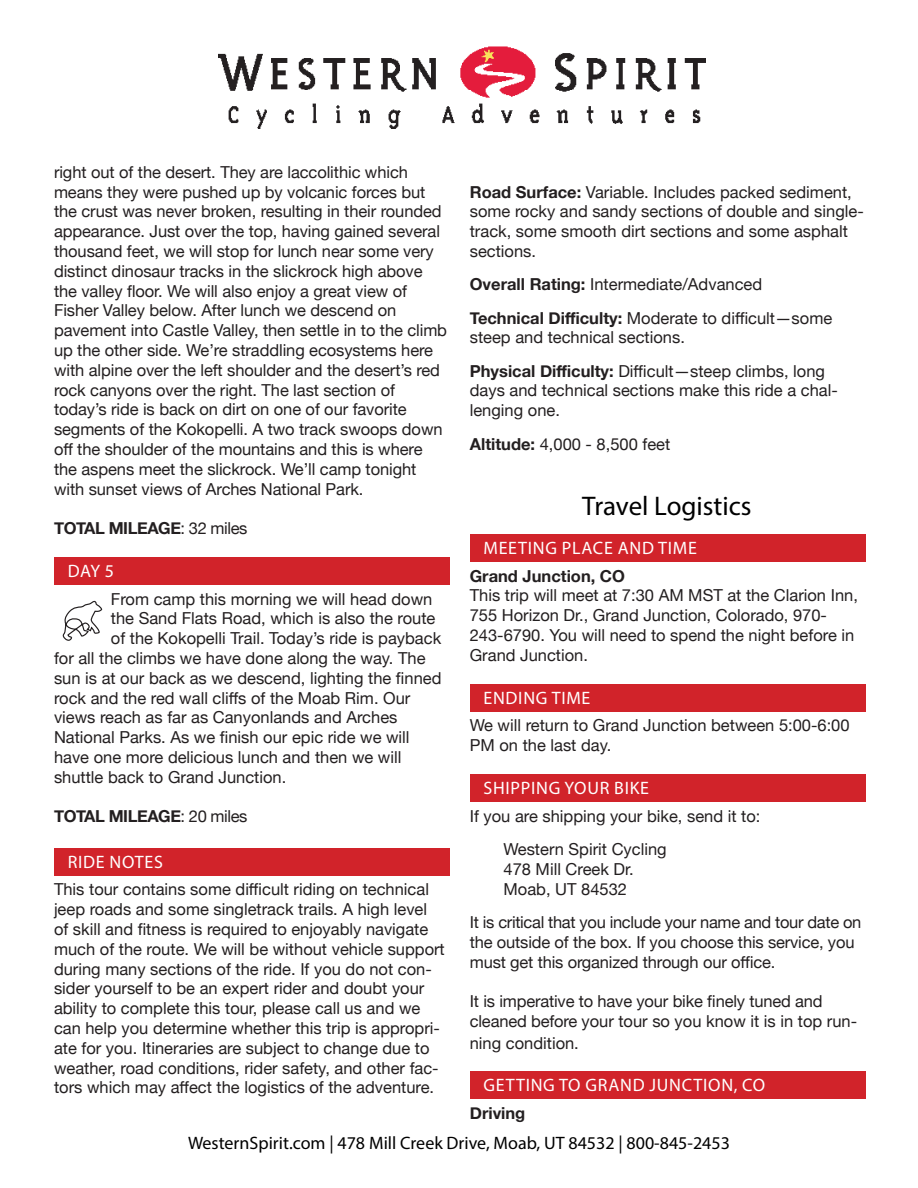
<style>
.page{position:relative;width:918px;height:1188px;background:#fff}
.page>*{position:absolute;margin:0;border:0;box-sizing:border-box;transform-origin:0 0}
.t1{font:27px "Myriad Pro";color:#000}
.t2{font:18px "Myriad Pro";letter-spacing:.04em;color:#fff}
.t3{font:18px "Myriad Pro";color:#000}
.t4{font:16.5px/19.8px "Helvetica Neue";color:#231f20}
.t5{font:700 16.5px "Helvetica Neue";letter-spacing:-.025em;color:#231f20}
.t6{font:700 16.5px "Helvetica Neue";color:#231f20}
.s1{font-weight:400}
.s2{font-weight:700}
</style>
<div class="page">
<img style="left:218px;top:46px;width:487px;height:82px">
<div style="left:54px;top:557px;width:395px;height:28px;background:#d1232a"></div>
<svg style="left:62px;top:600px;width:41px;height:40px"></svg>
<div style="left:54px;top:848px;width:395px;height:28px;background:#d1232a"></div>
<div style="left:470px;top:534px;width:395px;height:28px;background:#d1232a"></div>
<div style="left:470px;top:684px;width:395px;height:28px;background:#d1232a"></div>
<div style="left:470px;top:774px;width:395px;height:28px;background:#d1232a"></div>
<div style="left:470px;top:1072px;width:395px;height:27px;background:#d1232a"></div>
<p class="t4" style="left:54px;top:163px;width:395px">right out of the desert. They are laccolithic which means they were pushed up by volcanic forces but the crust was never broken, resulting in their rounded appearance. Just over the top, having gained several thousand feet, we will stop for lunch near some very distinct dinosaur tracks in the slickrock high above the valley floor. We will also enjoy a great view of Fisher Valley below. After lunch we descend on pavement into Castle Valley, then settle in to the climb up the other side. We’re straddling ecosystems here with alpine over the left shoulder and the desert’s red rock canyons over the right. The last section of today’s ride is back on dirt on one of our favorite segments of the Kokopelli. A two track swoops down off the shoulder of the mountains and this is where the aspens meet the slickrock. We’ll camp tonight with sunset views of Arches National Park.</p>
<p class="t5" style="left:54px;top:515px;width:195px">TOTAL MILEAGE<span class="s1">: 32 miles</span></p>
<p class="t2" style="left:68px;top:560px;width:48px">DAY 5</p>
<p class="t4" style="left:111px;top:590px;width:323px">From camp this morning we will head down</p>
<p class="t4" style="left:111px;top:610px;width:326px">the Sand Flats Road, which is also the route</p>
<p class="t4" style="left:111px;top:629px;width:332px">of the Kokopelli Trail. Today’s ride is payback</p>
<p class="t4" style="left:54px;top:649px;width:373px">for all the climbs we have done along the way. The</p>
<p class="t4" style="left:54px;top:669px;width:389px">sun is at our back as we descend, lighting the finned</p>
<p class="t4" style="left:54px;top:689px;width:358px">rock and the red wall cliffs of the Moab Rim. Our</p>
<p class="t4" style="left:54px;top:709px;width:345px">views reach as far as Canyonlands and Arches</p>
<p class="t4" style="left:54px;top:728px;width:357px">National Parks. As we finish our epic ride we will</p>
<p class="t4" style="left:54px;top:748px;width:349px">have one more delicious lunch and then we will</p>
<p class="t4" style="left:54px;top:768px;width:234px">shuttle back to Grand Junction.</p>
<p class="t5" style="left:54px;top:804px;width:195px">TOTAL MILEAGE<span class="s1">: 20 miles</span></p>
<p class="t2" style="left:68px;top:851px;width:97px">RIDE NOTES</p>
<p class="t4" style="left:54px;top:881px;width:392px">This tour contains some difficult riding on technical jeep roads and some singletrack trails. A high level of skill and fitness is required to enjoyably navigate much of the route. We will be without vehicle support during many sections of the ride. If you do not con&shy;sider yourself to be an expert rider and doubt your ability to complete this tour, please call us and we can help you determine whether this trip is appropri&shy;ate for you. Itineraries are subject to change due to weather, road conditions, rider safety, and other fac&shy;tors which may affect the logistics of the adventure.</p>
<p class="t4" style="left:470px;top:183px;width:395px"><span class="s2">Road Surface:</span> Variable. Includes packed sediment, some rocky and sandy sections of double and single&shy;track, some smooth dirt sections and some asphalt sections.</p>
<p class="t4" style="left:470px;top:275px;width:294px"><span class="s2">Overall Rating:</span> Intermediate/Advanced</p>
<p class="t4" style="left:470px;top:309px;width:364px"><span class="s2">Technical Difficulty:</span> Moderate to difficult—some steep and technical sections.</p>
<p class="t4" style="left:470px;top:362px;width:369px"><span class="s2">Physical Difficulty:</span> Difficult—steep climbs, long days and technical sections make this ride a chal&shy;lenging one.</p>
<p class="t4" style="left:470px;top:435px;width:202px"><span class="s2">Altitude:</span> 4,000 - 8,500 feet</p>
<p class="t1" style="left:582px;top:489px;width:171px">Travel Logistics</p>
<p class="t2" style="left:483px;top:537px;width:215px">MEETING PLACE AND TIME</p>
<p class="t6" style="left:470px;top:563px;width:157px">Grand Junction, CO</p>
<p class="t4" style="left:470px;top:587px;width:390px">This trip will meet at 7:30 AM MST at the Clarion Inn, 755 Horizon Dr., Grand Junction, Colorado, 970- 243-6790. You will need to spend the night before in Grand Junction.</p>
<p class="t2" style="left:483px;top:687px;width:108px">ENDING TIME</p>
<p class="t4" style="left:470px;top:717px;width:381px">We will return to Grand Junction between 5:00-6:00<br>PM on the last day.</p>
<p class="t2" style="left:483px;top:777px;width:167px">SHIPPING YOUR BIKE</p>
<p class="t4" style="left:470px;top:807px;width:292px">If you are shipping your bike, send it to:</p>
<p class="t4" style="left:504px;top:840px;width:165px">Western Spirit Cycling</p>
<p class="t4" style="left:504px;top:860px;width:132px">478 Mill Creek Dr.</p>
<p class="t4" style="left:504px;top:880px;width:125px">Moab, UT 84532</p>
<p class="t4" style="left:470px;top:913px;width:393px">It is critical that you include your name and tour date on the outside of the box. If you choose this service, you must get this organized through our office.</p>
<p class="t4" style="left:470px;top:992px;width:389px">It is imperative to have your bike finely tuned and cleaned before your tour so you know it is in top run-</p>
<p class="t4" style="left:470px;top:1034px;width:111px">ning condition.</p>
<p class="t2" style="left:483px;top:1074px;width:283px">GETTING TO GRAND JUNCTION, CO</p>
<p class="t6" style="left:470px;top:1100px;width:57px">Driving</p>
<p class="t3" style="left:188px;top:1132px;width:543px">WesternSpirit.com | 478 Mill Creek Drive, Moab, UT 84532 | 800-845-2453</p>
</div>
